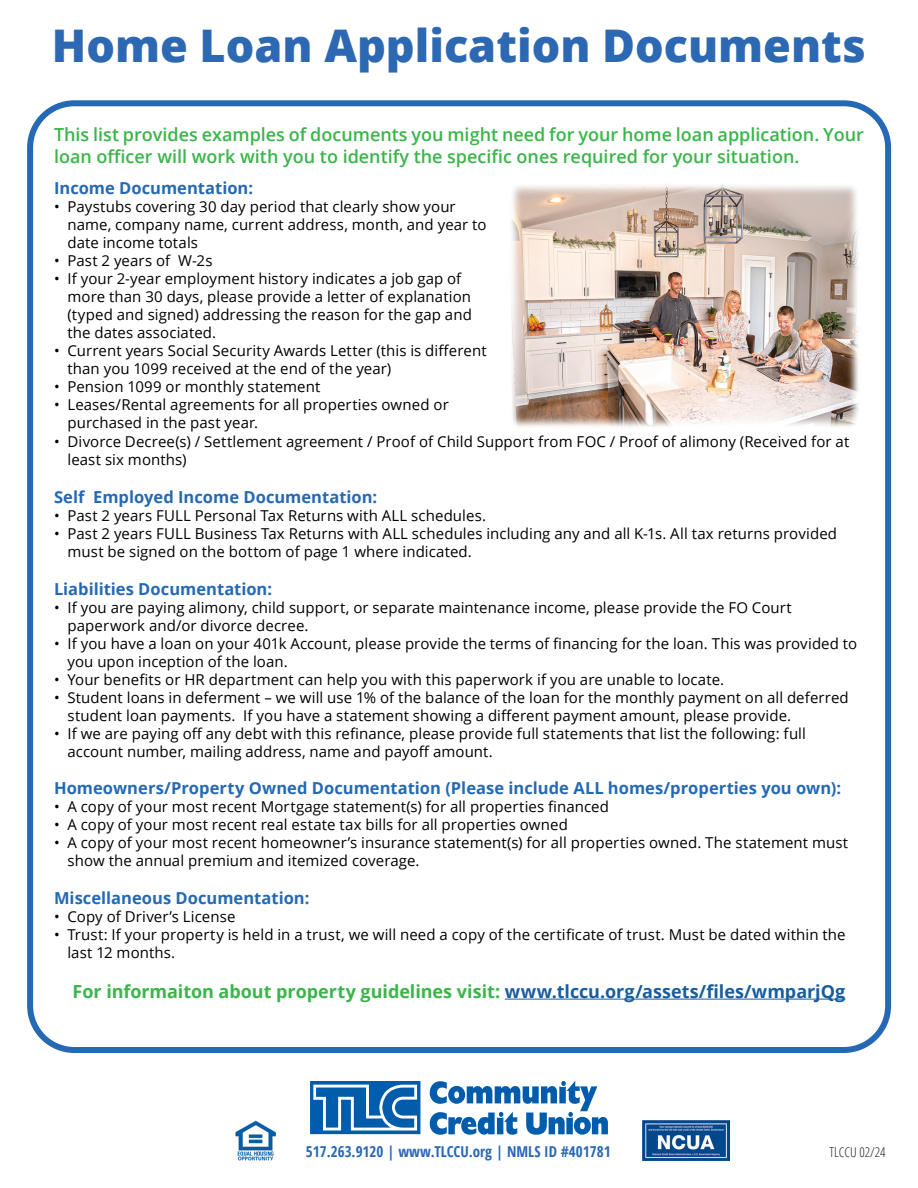
<style>
.page{position:relative;width:918px;height:1188px;background:#fff}
.page>*{position:absolute;margin:0;border:0;box-sizing:border-box;transform-origin:0 0}
.t1{font:800 45px "Open Sans";color:#2d68b2}
.t2{font:600 18px/21.6px "Open Sans";color:#3ab54a}
.t3{font:700 18px "Open Sans";color:#3ab54a}
.t4{font:700 16.5px "Open Sans";color:#2569b4}
.t5{font:15px/18px "Open Sans";letter-spacing:.005em;color:#000}
.t6{font:700 condensed 15px "Open Sans";color:#2968b3}
.t7{font:300 condensed 13.5px "Open Sans";color:#231f20}
.s1{color:#175d9e}
</style>
<div class="page">
<img style="left:511px;top:184px;width:348px;height:243px">
<div style="left:27px;top:100px;width:864px;height:953px;border:6px solid #2569b4;border-radius:44px"></div>
<svg style="left:429px;top:1081px;width:179px;height:54px"></svg>
<svg style="left:310px;top:1081px;width:110px;height:53px"></svg>
<img style="left:235px;top:1120px;width:40px;height:41px">
<img style="left:643px;top:1121px;width:87px;height:40px">
<hr style="left:505px;top:999px;width:340px;height:1px;background:#175d9e">
<p class="t1" style="left:52px;top:11px;width:815px">Home Loan Application Documents</p>
<p class="t2" style="left:54px;top:123px;width:812px">This list provides examples of documents you might need for your home loan application. Your loan officer will work with you to identify the specific ones required for your situation.</p>
<p class="t4" style="left:54px;top:176px;width:201px">Income Documentation:</p>
<p class="t5" style="left:68px;top:197px;width:421px;text-indent:-14px">• Paystubs covering 30 day period that clearly show your name, company name, current address, month, and year to date income totals</p>
<p class="t5" style="left:54px;top:251px;width:160px">• Past 2 years of W-2s</p>
<p class="t5" style="left:68px;top:269px;width:406px;text-indent:-14px">• If your 2-year employment history indicates a job gap of more than 30 days, please provide a letter of explanation (typed and signed) addressing the reason for the gap and the dates associated.</p>
<p class="t5" style="left:68px;top:341px;width:421px;text-indent:-14px">• Current years Social Security Awards Letter (this is different than you 1099 received at the end of the year)</p>
<p class="t5" style="left:54px;top:377px;width:268px">• Pension 1099 or monthly statement</p>
<p class="t5" style="left:68px;top:395px;width:383px;text-indent:-14px">• Leases/Rental agreements for all properties owned or purchased in the past year.</p>
<p class="t5" style="left:68px;top:432px;width:783px;text-indent:-14px">• Divorce Decree(s) / Settlement agreement / Proof of Child Support from FOC / Proof of alimony (Received for at least six months)</p>
<p class="t4" style="left:54px;top:485px;width:325px">Self Employed Income Documentation:</p>
<p class="t5" style="left:54px;top:506px;width:434px">• Past 2 years FULL Personal Tax Returns with ALL schedules.</p>
<p class="t5" style="left:68px;top:524px;width:771px;text-indent:-14px">• Past 2 years FULL Business Tax Returns with ALL schedules including any and all K-1s. All tax returns provided must be signed on the bottom of page 1 where indicated.</p>
<p class="t4" style="left:54px;top:577px;width:220px">Liabilities Documentation:</p>
<p class="t5" style="left:68px;top:598px;width:726px;text-indent:-14px">• If you are paying alimony, child support, or separate maintenance income, please provide the FO Court paperwork and/or divorce decree.</p>
<p class="t5" style="left:68px;top:634px;width:791px;text-indent:-14px">• If you have a loan on your 401k Account, please provide the terms of financing for the loan. This was provided to you upon inception of the loan.</p>
<p class="t5" style="left:54px;top:670px;width:672px">• Your benefits or HR department can help you with this paperwork if you are unable to locate.</p>
<p class="t5" style="left:68px;top:688px;width:783px;text-indent:-14px">• Student loans in deferment – we will use 1% of the balance of the loan for the monthly payment on all deferred student loan payments. If you have a statement showing a different payment amount, please provide.</p>
<p class="t5" style="left:68px;top:724px;width:740px;text-indent:-14px">• If we are paying off any debt with this refinance, please provide full statements that list the following: full account number, mailing address, name and payoff amount.</p>
<p class="t4" style="left:54px;top:777px;width:789px">Homeowners/Property Owned Documentation (Please include ALL homes/properties you own):</p>
<p class="t5" style="left:54px;top:798px;width:557px">• A copy of your most recent Mortgage statement(s) for all properties financed</p>
<p class="t5" style="left:54px;top:816px;width:516px">• A copy of your most recent real estate tax bills for all properties owned</p>
<p class="t5" style="left:68px;top:834px;width:782px;text-indent:-14px">• A copy of your most recent homeowner’s insurance statement(s) for all properties owned. The statement must show the annual premium and itemized coverage.</p>
<p class="t4" style="left:54px;top:887px;width:257px">Miscellaneous Documentation:</p>
<p class="t5" style="left:54px;top:907px;width:183px">• Copy of Driver’s License</p>
<p class="t5" style="left:68px;top:925px;width:780px;text-indent:-14px">• Trust: If your property is held in a trust, we will need a copy of the certificate of trust. Must be dated within the last 12 months.</p>
<p class="t3" style="left:73px;top:979px;width:774px">For informaiton about property guidelines visit: <span class="s1">www.tlccu.org/assets/files/wmparjQg</span></p>
<p class="t6" style="left:306px;top:1141px;width:306px">517.263.9120 | www.TLCCU.org | NMLS ID #401781</p>
<p class="t7" style="left:829px;top:1143px;width:58px">TLCCU 02/24</p>
</div>
